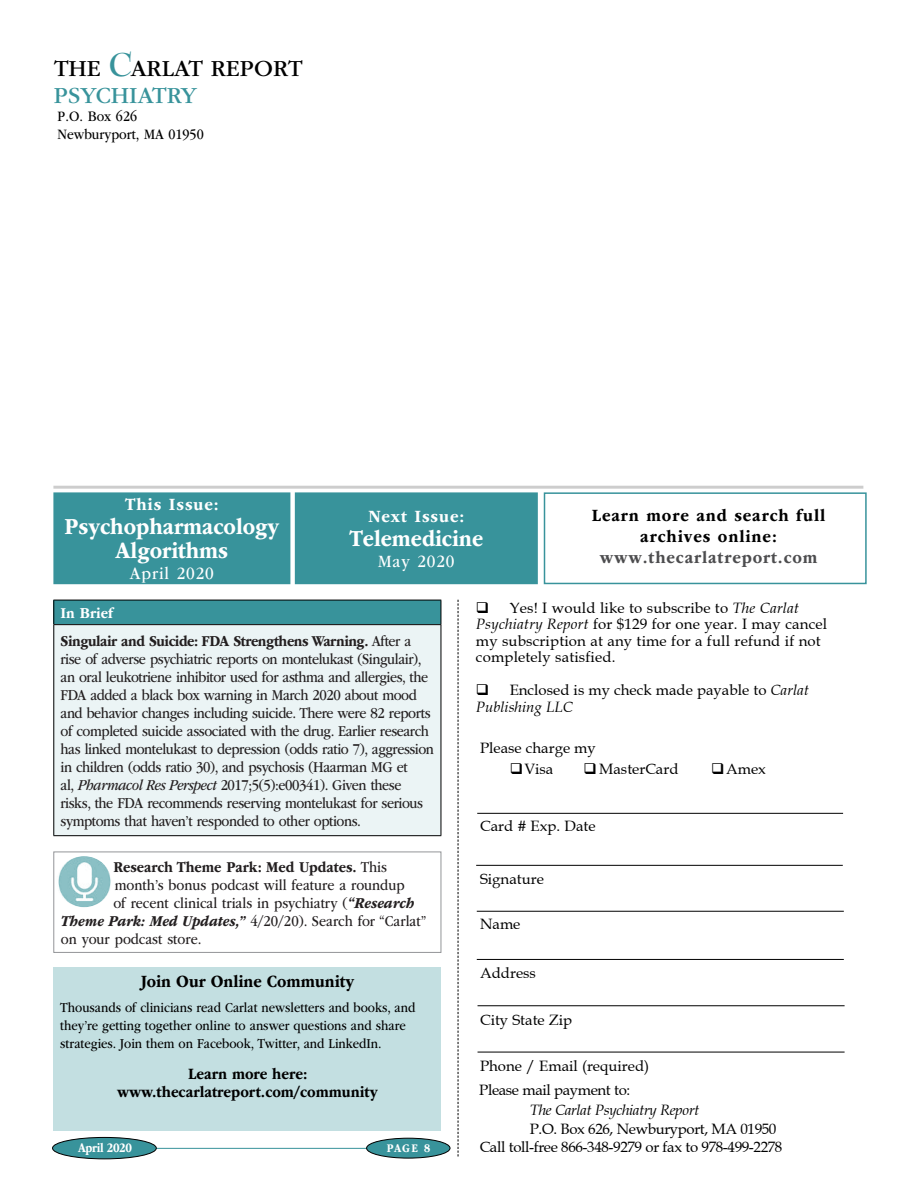
<style>
.page{position:relative;width:918px;height:1188px;background:#fff}
.page>*{position:absolute;margin:0;border:0;box-sizing:border-box;transform-origin:0 0}
.t1{font:700 24px/24px "ITC Garamond Std";color:#fff;text-align:center;scale:.88 1}
.t2{font:24px/27px "ITC Garamond Std";color:#000}
.t3{font:700 18px/21px "ITC Garamond Std";letter-spacing:.055em;color:#000;text-align:center;scale:.9 1}
.t4{font:700 18px "ITC Garamond Std";letter-spacing:.055em;color:#4d4d4f;scale:.9 1}
.t5{font:700 18px "ITC Garamond Std";color:#000;scale:.88 1}
.t6{font:700 18px "ITC Garamond Std";letter-spacing:.055em;color:#fff;scale:.9 1}
.t7{font:18px "ITC Garamond Std";letter-spacing:.055em;color:#fff;scale:.9 1}
.t8{font:700 16.5px/18px "ITC Garamond Std";color:#000;text-align:center;scale:.88 1}
.t9{font:15.75px/18px "ITC Garamond Std";letter-spacing:-.03em;color:#231f20;scale:.88 1}
.t10{font:15.75px "ITC Garamond Std";color:#231f20;scale:.88 1}
.t11{font:700 15.75px/27.8px "ITC Garamond Std";letter-spacing:-.03em;color:#231f20;scale:.88 1}
.t12{font:700 15.75px "ITC Garamond Std";color:#231f20;scale:.88 1}
.t13{font:15px/16.5px "Book Antiqua";color:#000}
.t14{font:15px/17.5px "Book Antiqua";letter-spacing:-.025em;color:#000}
.t15{font:15px/18px "ITC Garamond Std";color:#000;scale:.88 1}
.t16{font:italic 15px "Book Antiqua";letter-spacing:-.025em;color:#000}
.t17{font:14.25px/18px "ITC Garamond Std";color:#000;scale:.88 1}
.t18{font:700 13.5px "ITC Garamond Std";letter-spacing:-.03em;color:#fff;scale:.82 1}
.t19{font:700 12.15px "ITC Garamond Std";color:#fff;scale:.85 1}
.s1{font-family:"Bernhard Modern Std";font-weight:700;font-size:36px;color:#38939b}
.s2{color:#38939b}
.s3{color:#fff}
.s4{font-weight:400}
.s5{font-style:italic}
.s6{font-weight:700;font-style:italic}
</style>
<div class="page">
<svg style="left:458px;top:600px;width:1px;height:557px"></svg>
<hr style="left:54px;top:1148px;width:396px;height:1px;background:#38939b">
<div style="left:367px;top:1138px;width:83px;height:20px;background:#38939b;border-radius:50%"></div>
<div style="left:366px;top:1138px;width:84px;height:20px;border:1px solid #000;border-radius:50%"></div>
<div style="left:53px;top:1137px;width:103px;height:22px;background:#38939b;border-radius:50%"></div>
<div style="left:52px;top:1137px;width:105px;height:22px;border:1px solid #000;border-radius:50%"></div>
<div style="left:54px;top:493px;width:236px;height:90px;background:#38939b"></div>
<div style="left:53px;top:492px;width:237px;height:92px;border:2px solid #38939b"></div>
<div style="left:296px;top:493px;width:241px;height:90px;background:#38939b"></div>
<div style="left:295px;top:492px;width:243px;height:92px;border:2px solid #38939b"></div>
<hr style="left:53px;top:486px;width:810px;height:3px;background:#000">
<div style="left:54px;top:600px;width:387px;height:25px;background:#38939b"></div>
<div style="left:54px;top:625px;width:387px;height:211px;background:#ebf4f5"></div>
<hr style="left:53px;top:600px;width:388px;height:1px;background:#000">
<svg style="left:53px;top:600px;width:1px;height:24px"></svg>
<svg style="left:441px;top:600px;width:1px;height:24px"></svg>
<hr style="left:53px;top:624px;width:388px;height:1px;background:#000">
<hr style="left:53px;top:625px;width:1px;height:210px;background:#000">
<hr style="left:441px;top:625px;width:1px;height:210px;background:#000">
<hr style="left:53px;top:835px;width:388px;height:1px;background:#000">
<div style="left:53px;top:852px;width:388px;height:101px;border:1px solid #939598"></div>
<img style="left:58px;top:856px;width:53px;height:51px">
<hr style="left:477px;top:813px;width:366px;height:1px;background:#000">
<hr style="left:476px;top:865px;width:367px;height:1px;background:#000">
<hr style="left:477px;top:911px;width:367px;height:1px;background:#000">
<hr style="left:477px;top:959px;width:367px;height:1px;background:#000">
<hr style="left:478px;top:1005px;width:367px;height:1px;background:#000">
<hr style="left:478px;top:1052px;width:367px;height:1px;background:#000">
<div style="left:53px;top:968px;width:388px;height:163px;background:#c3dfe1"></div>
<div style="left:544px;top:492px;width:323px;height:92px;border:2px solid #38939b"></div>
<h1 class="t2" style="left:54px;top:55px;width:250px">THE <span class="s1">C</span>ARLAT REPORT<br><span class="s2">PSYCHIATRY</span></h1>
<p class="t15" style="left:58px;top:107px;width:168px">P.O. Box 626<br>Newburyport, MA 01950</p>
<p class="t6" style="left:125px;top:494px;width:105px">This Issue:</p>
<h1 class="t1" style="left:65px;top:515px;width:245px">Psychopharmacology<br>Algorithms</h1>
<p class="t7" style="left:130px;top:564px;width:95px">April 2020</p>
<p class="t3" style="left:592px;top:504px;width:261px">Learn more and search full archives online:</p>
<p class="t4" style="left:600px;top:547px;width:243px">www.thecarlatreport.com</p>
<p class="t6" style="left:368px;top:506px;width:108px">Next Issue:</p>
<h1 class="t1" style="left:349px;top:527px;width:153px">Telemedicine</h1>
<p class="t7" style="left:378px;top:552px;width:86px">May 2020</p>
<p class="t11" style="left:61px;top:599px;width:400px"><span class="s3">In Brief<br></span>Singulair and Suicide: FDA Strengthens Warning. <span class="s4">After a</span></p>
<p class="t9" style="left:61px;top:650px;width:426px">rise of adverse psychiatric reports on montelukast (Singulair), an oral leukotriene inhibitor used for asthma and allergies, the FDA added a black box warning in March 2020 about mood and behavior changes including suicide. There were 82 reports of completed suicide associated with the drug. Earlier research has linked montelukast to depression (odds ratio 7), aggression in children (odds ratio 30), and psychosis (Haarman MG et<br>al, <span class="s5">Pharmacol Res Perspect</span> 2017;5(5):e00341). Given these risks, the FDA recommends reserving montelukast for serious symptoms that haven’t responded to other options.</p>
<p class="t12" style="left:113px;top:858px;width:312px">Research Theme Park: Med Updates. <span class="s4">This</span></p>
<p class="t10" style="left:115px;top:876px;width:331px">month’s bonus podcast will feature a roundup</p>
<p class="t10" style="left:113px;top:894px;width:344px">of recent clinical trials in psychiatry (<span class="s6">“Research</span></p>
<p class="t10" style="left:61px;top:912px;width:417px"><span class="s6">Theme Park: Med Updates,”</span> 4/20/20). Search for “Carlat”</p>
<p class="t10" style="left:61px;top:930px;width:161px">on your podcast store.</p>
<p class="t13" style="left:476px;top:599px;width:353px">❑ Yes! I would like to subscribe to <span class="s5">The Carlat Psychiatry Report</span> for $129 for one year. I may cancel my subscription at any time for a full refund if not completely satisfied.</p>
<p class="t13" style="left:476px;top:682px;width:335px">❑ Enclosed is my check made payable to <span class="s5">Carlat<br>Publishing LLC</span></p>
<p class="t13" style="left:480px;top:740px;width:117px">Please charge my</p>
<p class="t13" style="left:510px;top:761px;width:45px">❑Visa</p>
<p class="t13" style="left:583px;top:761px;width:97px">❑ MasterCard</p>
<p class="t13" style="left:711px;top:761px;width:56px">❑Amex</p>
<p class="t13" style="left:480px;top:818px;width:117px">Card # Exp. Date</p>
<p class="t13" style="left:480px;top:870px;width:65px">Signature</p>
<p class="t13" style="left:480px;top:915px;width:42px">Name</p>
<p class="t13" style="left:480px;top:965px;width:57px">Address</p>
<p class="t13" style="left:480px;top:1011px;width:94px">City State Zip</p>
<p class="t13" style="left:479px;top:1054px;width:171px;line-height:24px">Phone / Email (required)<br>Please mail payment to:</p>
<p class="t16" style="left:530px;top:1101px;width:171px">The Carlat Psychiatry Report</p>
<p class="t14" style="left:480px;top:1120px;width:304px;text-indent:50px">P.O. Box 626, Newburyport, MA 01950<br>Call toll-free 866-348-9279 or fax to 978-499-2278</p>
<p class="t5" style="left:141px;top:971px;width:244px">Join Our Online Community</p>
<p class="t17" style="left:60px;top:998px;width:405px">Thousands of clinicians read Carlat newsletters and books, and they’re getting together online to answer questions and share strategies. Join them on Facebook, Twitter, and LinkedIn.</p>
<p class="t8" style="left:117px;top:1065px;width:298px">Learn more here: www.thecarlatreport.com/community</p>
<p class="t18" style="left:78px;top:1140px;width:67px">April 2020</p>
<p class="t19" style="left:387px;top:1141px;width:53px">PAGE 8</p>
</div>
